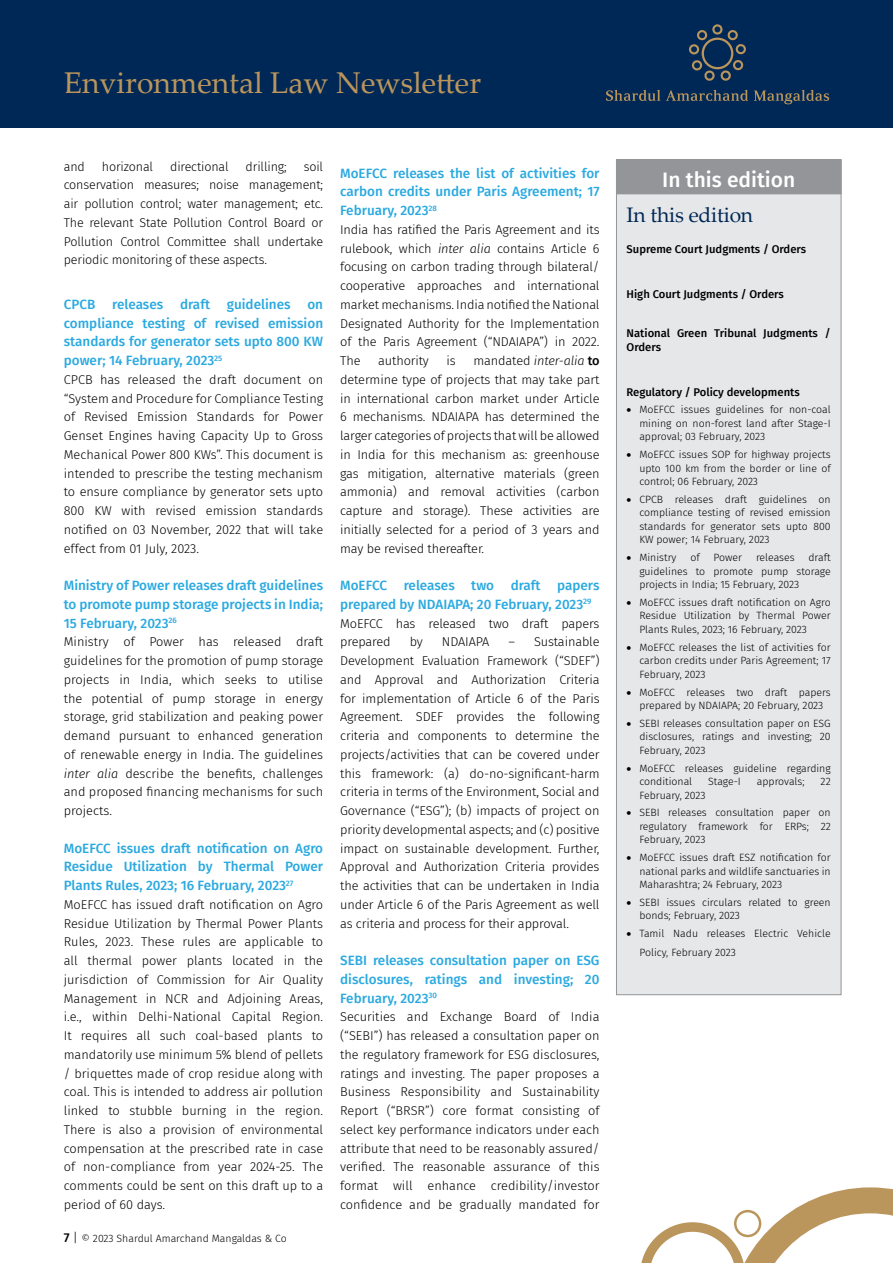
<style>
.page{position:relative;width:893px;height:1263px;background:#fff}
.page>*{position:absolute;margin:0;border:0;box-sizing:border-box;transform-origin:0 0}
.t1{font:30px "Palatino Linotype";color:#ba955c}
.t2{font:500 21px "Fira Sans";color:#fff}
.t3{font:21px "Palatino Linotype";letter-spacing:-.01em;color:#002856}
.Heading_3-A{font:500 13.5px/18.8px "Fira Sans";color:#2aa9e0;text-align:justify}
.Body_Copy{font:300 12.75px/18.8px "Fira Sans";letter-spacing:-.01em;color:#000;text-align:justify}
.Content_heading{font:500 11.25px/13.5px "Fira Sans";color:#000}
.Heading_2{font:300 10.5px/13.5px "Fira Sans";color:#000;text-align:justify}
.s1{font-style:italic}
.s2{font-weight:500;font-size:12.75px}
.s3{font-size:12.75px}
.s4{font-weight:500}
</style>
<div class="page">
<svg style="left:641px;top:1187px;width:252px;height:76px"></svg>
<div style="left:0;top:0;width:893px;height:128px;background:#002856"></div>
<svg style="left:606px;top:90px;width:54px;height:11px"></svg>
<svg style="left:666px;top:90px;width:82px;height:11px"></svg>
<svg style="left:754px;top:90px;width:75px;height:14px"></svg>
<svg style="left:689px;top:24px;width:57px;height:57px"></svg>
<div style="left:616px;top:159px;width:225px;height:836px;background:#e6e7e8;border:1px solid #939598"></div>
<div style="left:616px;top:160px;width:225px;height:34px;background:#939598"></div>
<div style="left:616px;top:159px;width:225px;height:35px;border:1px solid #939598"></div>
<h1 class="t1" style="left:64px;top:61px;width:419px">Environmental Law Newsletter</h1>
<p class="Body_Copy" style="left:64px;top:157px;width:261px;text-indent:240px">soil conservation measures; noise management; air pollution control; water management; etc.<br>The relevant State Pollution Control Board or Pollution Control Committee shall undertake periodic monitoring of these aspects.</p>
<p class="Heading_3-A" style="left:64px;top:294px;width:261px">CPCB releases draft guidelines on compliance testing of revised emission standards for generator sets upto 800 KW power; 14 February, 2023<sup>25</sup></p>
<p class="Body_Copy" style="left:64px;top:370px;width:261px">CPCB has released the draft document on “System and Procedure for Compliance Testing of Revised Emission Standards for Power Genset Engines having Capacity Up to Gross Mechanical Power 800 KWs”. This document is intended to prescribe the testing mechanism to ensure compliance by generator sets upto 800 KW with revised emission standards notified on 03 November, 2022 that will take effect from 01 July, 2023.</p>
<p class="Heading_3-A" style="left:64px;top:575px;width:261px">Ministry of Power releases draft guidelines to promote pump storage projects in India; 15 February, 2023<sup>26</sup></p>
<p class="Body_Copy" style="left:64px;top:632px;width:261px">Ministry of Power has released draft guidelines for the promotion of pump storage projects in India, which seeks to utilise the potential of pump storage in energy storage, grid stabilization and peaking power demand pursuant to enhanced generation of renewable energy in India. The guidelines <span class="s1">inter alia</span> describe the benefits, challenges and proposed financing mechanisms for such projects.</p>
<p class="Heading_3-A" style="left:64px;top:838px;width:261px">MoEFCC issues draft notification on Agro Residue Utilization by Thermal Power Plants Rules, 2023; 16 February, 2023<sup>27</sup></p>
<p class="Body_Copy" style="left:64px;top:895px;width:261px">MoEFCC has issued draft notification on Agro Residue Utilization by Thermal Power Plants Rules, 2023. These rules are applicable to all thermal power plants located in the jurisdiction of Commission for Air Quality Management in NCR and Adjoining Areas, i.e., within Delhi-National Capital Region.<br>It requires all such coal-based plants to mandatorily use minimum 5% blend of pellets / briquettes made of crop residue along with coal. This is intended to address air pollution linked to stubble burning in the region.<br>There is also a provision of environmental compensation at the prescribed rate in case of non-compliance from year 2024-25. The comments could be sent on this draft up to a period of 60 days.</p>
<p class="Body_Copy" style="left:64px;top:157px;width:23px">and</p>
<p class="Body_Copy" style="left:102px;top:157px;width:53px">horizonal</p>
<p class="Body_Copy" style="left:170px;top:157px;width:60px">directional</p>
<p class="Body_Copy" style="left:246px;top:157px;width:42px">drilling;</p>
<p class="Heading_2" style="left:64px;top:1231px;width:224px"><span class="s2">7</span> <span class="s3">|</span> © 2023 Shardul Amarchand Mangaldas &amp; Co</p>
<p class="Heading_3-A" style="left:340px;top:163px;width:261px">MoEFCC releases the list of activities for carbon credits under Paris Agreement; 17<br>February, 2023<sup>28</sup></p>
<p class="Body_Copy" style="left:340px;top:220px;width:261px">India has ratified the Paris Agreement and its rulebook, which <span class="s1">inter alia</span> contains Article 6 focusing on carbon trading through bilateral/ cooperative approaches and international market mechanisms. India notified the National Designated Authority for the Implementation of the Paris Agreement (“NDAIAPA”) in 2022.<br>The</p>
<p class="Body_Copy" style="left:340px;top:351px;width:261px;text-indent:133px">mandated <span class="s1">inter-alia</span> <span class="s4">to </span>determine type of projects that may take part in international carbon market under Article 6 mechanisms. NDAIAPA has determined the larger categories of projects that will be allowed in India for this mechanism as: greenhouse gas mitigation, alternative materials (green ammonia) and removal activities (carbon capture and storage). These activities are initially selected for a period of 3 years and may be revised thereafter.</p>
<p class="Heading_3-A" style="left:340px;top:575px;width:261px">MoEFCC releases two draft papers prepared by NDAIAPA; 20 February, 2023<sup>29</sup></p>
<p class="Body_Copy" style="left:340px;top:614px;width:261px">MoEFCC has released two draft papers prepared</p>
<p class="Body_Copy" style="left:378px;top:351px;width:52px">authority</p>
<p class="Body_Copy" style="left:447px;top:351px;width:11px">is</p>
<p class="Body_Copy" style="left:340px;top:632px;width:261px;text-indent:168px">– Sustainable Development Evaluation Framework (“SDEF”) and Approval and Authorization Criteria for implementation of Article 6 of the Paris Agreement. SDEF provides the following criteria and components to determine the projects/activities that can be covered under this framework: (a) do-no-significant-harm criteria in terms of the Environment, Social and Governance (“ESG”); (b) impacts of project on priority developmental aspects; and (c) positive impact on sustainable development. Further, Approval and Authorization Criteria provides the activities that can be undertaken in India under Article 6 of the Paris Agreement as well as criteria and process for their approval.</p>
<p class="Heading_3-A" style="left:340px;top:950px;width:261px">SEBI releases consultation paper on ESG disclosures, ratings and investing; 20<br>February, 2023<sup>30</sup></p>
<p class="Body_Copy" style="left:340px;top:1007px;width:261px">Securities and Exchange Board of India (“SEBI”) has released a consultation paper on the regulatory framework for ESG disclosures, ratings and investing. The paper proposes a Business Responsibility and Sustainability Report (“BRSR”) core format consisting of select key performance indicators under each attribute that need to be reasonably assured/ verified. The reasonable assurance of this format will enhance credibility/investor confidence and be gradually mandated for</p>
<p class="Body_Copy" style="left:410px;top:632px;width:15px">by</p>
<p class="Body_Copy" style="left:442px;top:632px;width:49px">NDAIAPA</p>
<p class="t2" style="left:662px;top:162px;width:135px">In this edition</p>
<p class="t3" style="left:627px;top:200px;width:128px">In this edition</p>
<p class="Content_heading" style="left:627px;top:242px;width:181px">Supreme Court Judgments / Orders</p>
<p class="Content_heading" style="left:627px;top:287px;width:159px">High Court Judgments / Orders</p>
<p class="Content_heading" style="left:627px;top:326px;width:206px">National Green Tribunal Judgments /<br>Orders</p>
<p class="Content_heading" style="left:627px;top:384px;width:175px">Regulatory / Policy developments</p>
<p class="Heading_2" style="left:639px;top:403px;width:193px;text-indent:-13px">• MoEFCC issues guidelines for non-coal mining on non-forest land after Stage-I approval; 03 February, 2023</p>
<p class="Heading_2" style="left:639px;top:448px;width:193px;text-indent:-13px">• MoEFCC issues SOP for highway projects upto 100 km from the border or line of control; 06 February, 2023</p>
<p class="Heading_2" style="left:639px;top:492px;width:193px;text-indent:-13px">• CPCB releases draft guidelines on compliance testing of revised emission standards for generator sets upto 800<br>KW power; 14 February, 2023</p>
<p class="Heading_2" style="left:627px;top:551px;width:51px">• Ministry</p>
<p class="Heading_2" style="left:690px;top:551px;width:11px">of</p>
<p class="Heading_2" style="left:714px;top:551px;width:30px">Power</p>
<p class="Heading_2" style="left:756px;top:551px;width:40px">releases</p>
<p class="Heading_2" style="left:639px;top:551px;width:193px;text-indent:169px">draft guidelines to promote pump storage projects in India; 15 February, 2023</p>
<p class="Heading_2" style="left:639px;top:595px;width:193px;text-indent:-13px">• MoEFCC issues draft notification on Agro Residue Utilization by Thermal Power Plants Rules, 2023; 16 February, 2023</p>
<p class="Heading_2" style="left:639px;top:640px;width:193px;text-indent:-13px">• MoEFCC releases the list of activities for carbon credits under Paris Agreement; 17<br>February, 2023</p>
<p class="Heading_2" style="left:627px;top:685px;width:206px;text-align:center">• MoEFCC releases two draft papers prepared by NDAIAPA; 20 February, 2023</p>
<p class="Heading_2" style="left:639px;top:716px;width:193px;text-indent:-13px">• SEBI releases consultation paper on ESG disclosures, ratings and investing; 20<br>February, 2023</p>
<p class="Heading_2" style="left:639px;top:761px;width:193px;text-indent:-13px">• MoEFCC releases guideline regarding conditional</p>
<p class="Heading_2" style="left:708px;top:774px;width:34px">Stage-I</p>
<p class="Heading_2" style="left:757px;top:774px;width:49px">approvals;</p>
<p class="Heading_2" style="left:821px;top:774px;width:12px">22</p>
<p class="Heading_2" style="left:639px;top:788px;width:68px">February, 2023</p>
<p class="Heading_2" style="left:639px;top:806px;width:193px;text-indent:-13px">• SEBI releases consultation paper on regulatory framework for ERPs; 22<br>February, 2023</p>
<p class="Heading_2" style="left:639px;top:850px;width:193px;text-indent:-13px">• MoEFCC issues draft ESZ notification for national parks and wildlife sanctuaries in Maharashtra; 24 February, 2023</p>
<p class="Heading_2" style="left:639px;top:895px;width:193px;text-indent:-13px">• SEBI issues circulars related to green bonds; February, 2023</p>
<p class="Heading_2" style="left:639px;top:924px;width:193px;line-height:18.8px;text-indent:-13px">• Tamil Nadu releases Electric Vehicle<br>Policy, February 2023</p>
</div>
